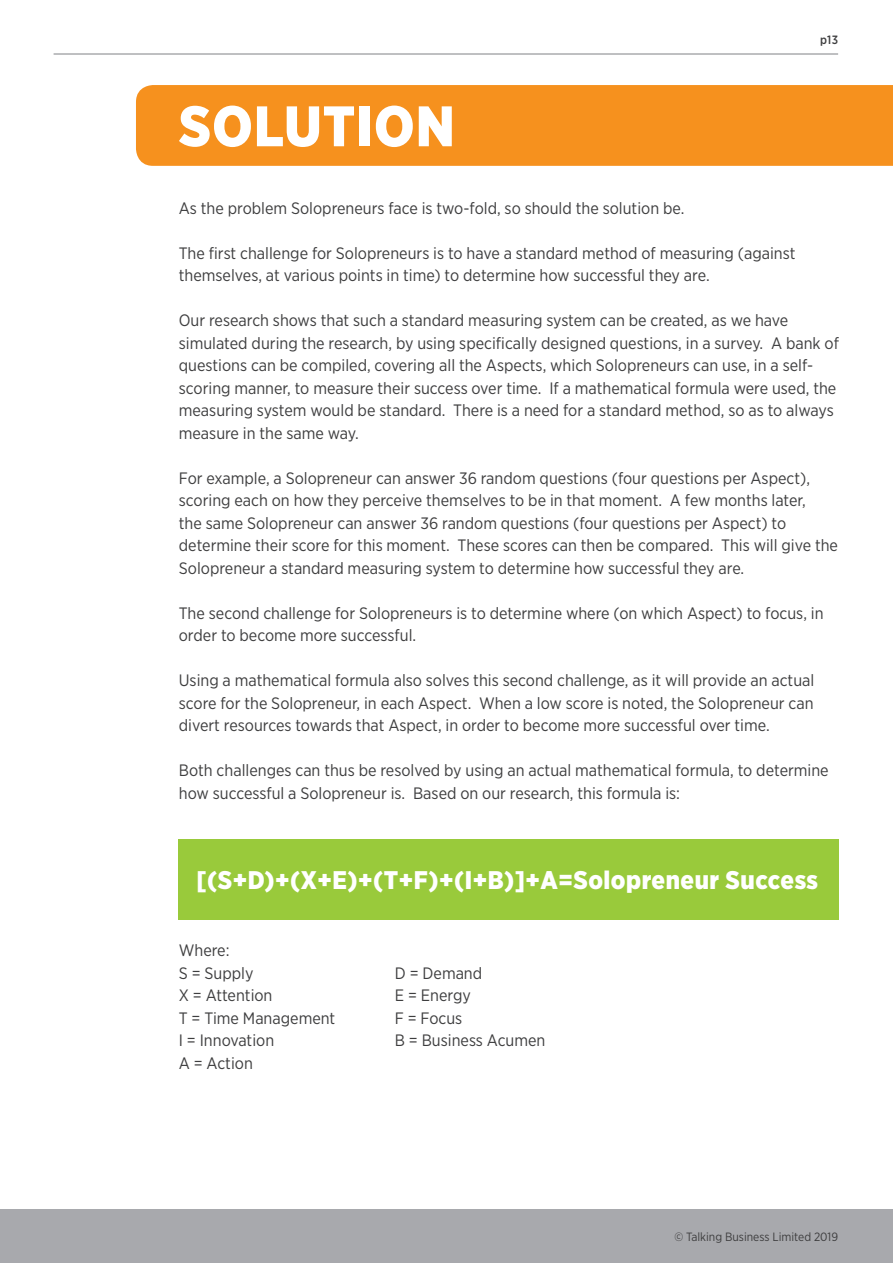
<style>
.page{position:relative;width:893px;height:1263px;background:#fff}
.page>*{position:absolute;margin:0;border:0;box-sizing:border-box;transform-origin:0 0}
.t1{font:900 57px "Gotham Narrow";letter-spacing:.02em;color:#fff}
.Body_Copy{font:900 25.5px "Gotham Narrow";letter-spacing:.02em;color:#fff}
.Body_Copy-2{font:16.5px/22.5px "Gotham Narrow";color:#3e3e3f}
.t2{font:12px "Gotham Narrow";color:#3e3e3f}
.t3{font:500 12px "Gotham Narrow";color:#3e3e3f}
</style>
<div class="page">
<div style="left:0;top:1210px;width:893px;height:53px;background:#a8a9ad"></div>
<hr style="left:54px;top:54px;width:784px;height:1px;background:#808285">
<div style="left:178px;top:839px;width:660px;height:80px;background:#99ca3b"></div>
<div style="left:136px;top:85px;width:757px;height:81px;background:#f6911e"></div>
<h1 class="t1" style="left:179px;top:89px;width:277px">SOLUTION</h1>
<p class="t3" style="left:820px;top:32px;width:20px">p13</p>
<p class="Body_Copy-2" style="left:179px;top:196px;width:507px">As the problem Solopreneurs face is two-fold, so should the solution be.</p>
<p class="Body_Copy-2" style="left:179px;top:241px;width:618px">The first challenge for Solopreneurs is to have a standard method of measuring (against themselves, at various points in time) to determine how successful they are.</p>
<p class="Body_Copy-2" style="left:179px;top:309px;width:662px">Our research shows that such a standard measuring system can be created, as we have simulated during the research, by using specifically designed questions, in a survey. A bank of questions can be compiled, covering all the Aspects, which Solopreneurs can use, in a self&shy;scoring manner, to measure their success over time. If a mathematical formula were used, the measuring system would be standard. There is a need for a standard method, so as to always measure in the same way.</p>
<p class="Body_Copy-2" style="left:179px;top:466px;width:661px">For example, a Solopreneur can answer 36 random questions (four questions per Aspect), scoring each on how they perceive themselves to be in that moment. A few months later,<br>the same Solopreneur can answer 36 random questions (four questions per Aspect) to determine their score for this moment. These scores can then be compared. This will give the Solopreneur a standard measuring system to determine how successful they are.</p>
<p class="Body_Copy-2" style="left:179px;top:601px;width:646px">The second challenge for Solopreneurs is to determine where (on which Aspect) to focus, in order to become more successful.</p>
<p class="Body_Copy-2" style="left:179px;top:669px;width:637px;text-align:justify">Using a mathematical formula also solves this second challenge, as it will provide an actual score for the Solopreneur, in each Aspect. When a low score is noted, the Solopreneur can divert resources towards that Aspect, in order to become more successful over time.</p>
<p class="Body_Copy-2" style="left:179px;top:759px;width:651px">Both challenges can thus be resolved by using an actual mathematical formula, to determine how successful a Solopreneur is. Based on our research, this formula is:</p>
<p class="Body_Copy" style="left:196px;top:863px;width:623px">[(S+D)+(X+E)+(T+F)+(I+B)]+A=Solopreneur Success</p>
<p class="Body_Copy-2" style="left:179px;top:939px;width:52px">Where:</p>
<p class="Body_Copy-2" style="left:179px;top:961px;width:76px">S = Supply</p>
<p class="Body_Copy-2" style="left:395px;top:961px;width:89px">D = Demand</p>
<p class="Body_Copy-2" style="left:179px;top:984px;width:95px">X = Attention</p>
<p class="Body_Copy-2" style="left:395px;top:984px;width:78px">E = Energy</p>
<p class="Body_Copy-2" style="left:179px;top:1006px;width:158px">T = Time Management</p>
<p class="Body_Copy-2" style="left:395px;top:1006px;width:69px">F = Focus</p>
<p class="Body_Copy-2" style="left:179px;top:1029px;width:97px">I = Innovation</p>
<p class="Body_Copy-2" style="left:395px;top:1029px;width:152px">B = Business Acumen</p>
<p class="Body_Copy-2" style="left:179px;top:1051px;width:76px">A = Action</p>
<p class="t2" style="left:674px;top:1229px;width:165px">© Talking Business Limited 2019</p>
</div>
